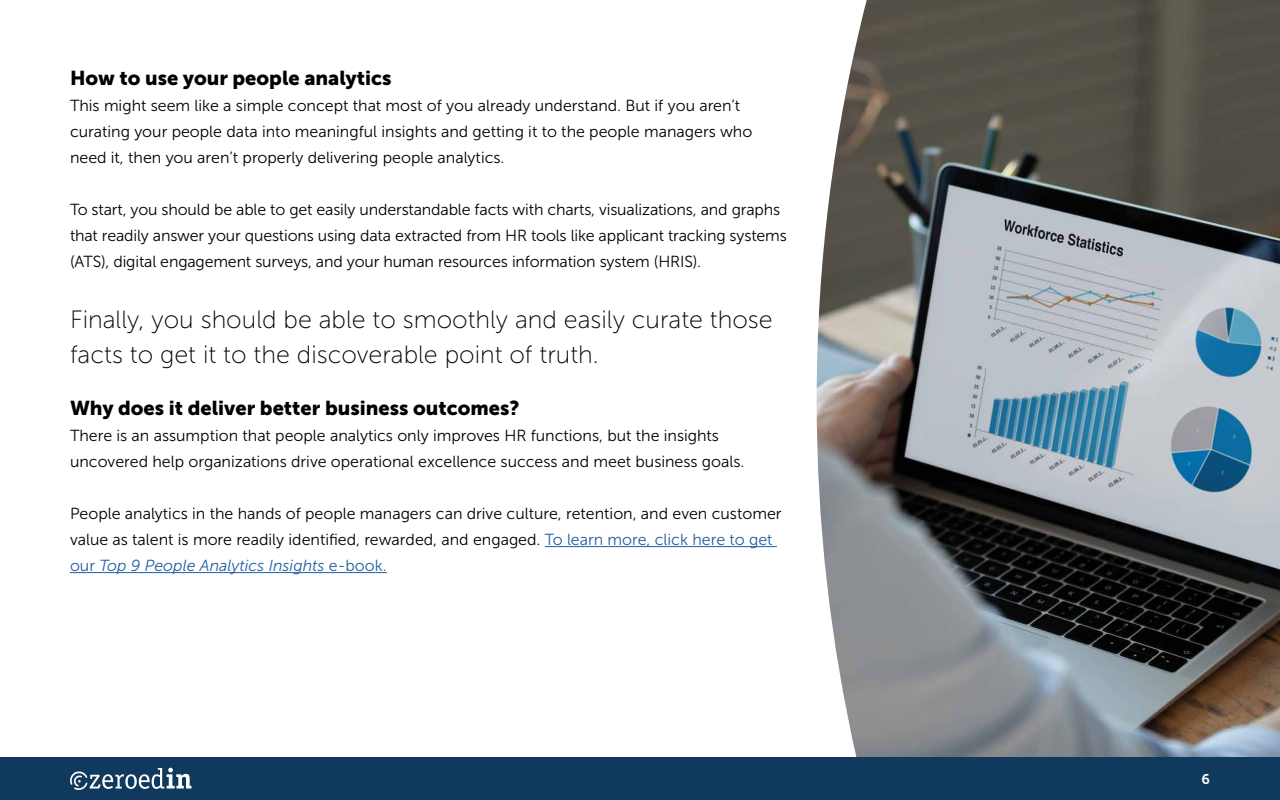
<style>
.page{position:relative;width:1280px;height:800px;background:#fff}
.page>*{position:absolute;margin:0;border:0;box-sizing:border-box;transform-origin:0 0}
.t1{font:25px/35px "Museo Sans 100";color:#000}
.t2{font:20px "Museo Sans 900";color:#000}
.t3{font:16px/26px "Museo Sans 300";color:#000}
.t4{font:14px "Museo Sans 700";color:#fff}
.s1{color:#215e9f}
.s2{font-style:italic;color:#215e9f}
</style>
<div class="page">
<hr style="left:545px;top:546px;width:232px;height:1px;background:#215e9f">
<hr style="left:70px;top:572px;width:317px;height:1px;background:#215e9f">
<img style="left:817px;top:0;width:463px;height:757px">
<div style="left:0;top:757px;width:1280px;height:43px;background:#10395e"></div>
<svg style="left:70px;top:768px;width:122px;height:22px"></svg>
<p class="t2" style="left:70px;top:67px;width:323px">How to use your people analytics</p>
<p class="t3" style="left:70px;top:93px;width:684px">This might seem like a simple concept that most of you already understand. But if you aren’t curating your people data into meaningful insights and getting it to the people managers who need it, then you aren’t properly delivering people analytics.</p>
<p class="t3" style="left:70px;top:197px;width:718px">To start, you should be able to get easily understandable facts with charts, visualizations, and graphs that readily answer your questions using data extracted from HR tools like applicant tracking systems (ATS), digital engagement surveys, and your human resources information system (HRIS).</p>
<h1 class="t1" style="left:70px;top:302px;width:704px">Finally, you should be able to smoothly and easily curate those facts to get it to the discoverable point of truth.</h1>
<p class="t2" style="left:70px;top:397px;width:451px">Why does it deliver better business outcomes?</p>
<p class="t3" style="left:70px;top:423px;width:676px">There is an assumption that people analytics only improves HR functions, but the insights uncovered help organizations drive operational excellence success and meet business goals.</p>
<p class="t3" style="left:70px;top:501px;width:713px">People analytics in the hands of people managers can drive culture, retention, and even customer value as talent is more readily identified, rewarded, and engaged. <span class="s1">To learn more, click here to get our</span> <span class="s2">Top 9 People Analytics Insights</span> <span class="s1">e-book.</span></p>
<p class="t4" style="left:1202px;top:771px;width:10px">6</p>
</div>
